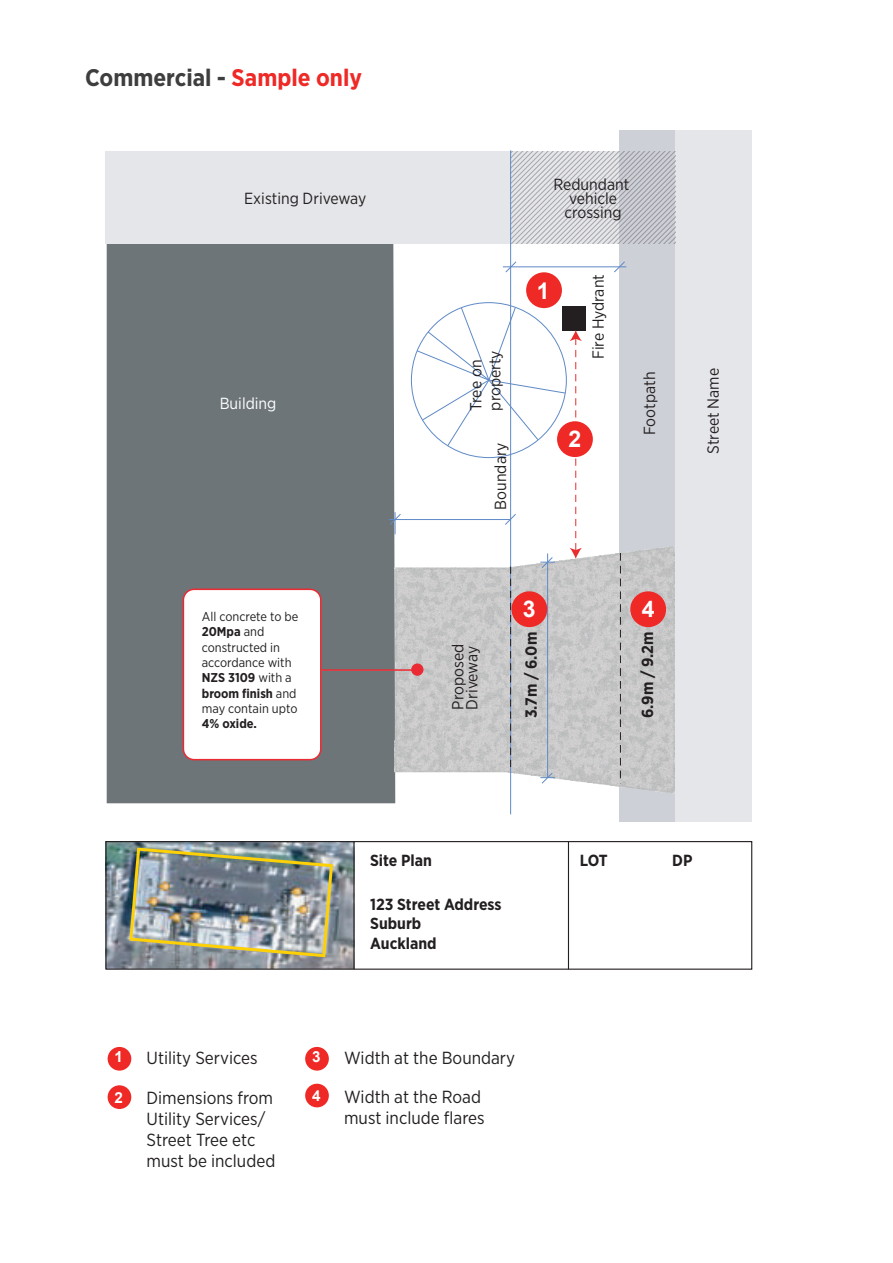
<style>
.page{position:relative;width:893px;height:1263px;background:#fff}
.page>*{position:absolute;margin:0;border:0;box-sizing:border-box;transform-origin:0 0}
.t1{font:700 24px "Gotham Narrow";color:#3e3e3f}
.t2{font:700 23.1px "Arial";color:#fff}
.t3{font:17.55px/21px "Gotham Narrow";color:#231f20}
.t4{font:16.05px/14.1px "Gotham Narrow";color:#231f20}
.t5{font:700 16.05px/19.4px "Gotham Narrow";color:#231f20}
.t6{font:16.05px "Gotham Narrow";color:#fff}
.t7{font:700 15.3px "Arial";color:#fff}
.t8{font:12.75px/15.3px "Gotham Narrow";color:#231f20}
.t9{font:700 12.75px "Gotham Narrow";color:#231f20}
.s1{color:#ee2926}
.s2{font-weight:700}
</style>
<div class="page">
<div style="left:107px;top:243px;width:288px;height:560px;background:#6e7579"></div>
<img style="left:107px;top:843px;width:246px;height:125px">
<div style="left:105px;top:151px;width:570px;height:92px;background:#e5e6ea"></div>
<div style="left:620px;top:131px;width:57px;height:691px;background:#ced0d8"></div>
<div style="left:676px;top:131px;width:76px;height:691px;background:#e5e6ea"></div>
<svg style="left:511px;top:151px;width:164px;height:92px"></svg>
<img style="left:340px;top:492px;width:336px;height:356px">
<svg style="left:394px;top:546px;width:280px;height:248px;fill:#c9c9c9"></svg>
<hr style="left:510px;top:150px;width:1px;height:664px;background:#5f8ac7">
<hr style="left:503px;top:266px;width:123px;height:1px;background:#5f8ac7">
<hr style="left:389px;top:519px;width:122px;height:1px;background:#5f8ac7">
<svg style="left:389px;top:512px;width:12px;height:22px"></svg>
<svg style="left:505px;top:261px;width:12px;height:12px"></svg>
<svg style="left:613px;top:261px;width:12px;height:12px"></svg>
<svg style="left:620px;top:553px;width:1px;height:231px"></svg>
<div style="left:563px;top:306px;width:23px;height:25px;background:#231f20"></div>
<div style="left:526px;top:272px;width:36px;height:36px;background:#ee2926;border-radius:50%"></div>
<div style="left:108px;top:1047px;width:23px;height:23px;background:#ee2926;border-radius:50%"></div>
<svg style="left:411px;top:302px;width:171px;height:482px"></svg>
<div style="left:557px;top:421px;width:36px;height:36px;background:#ee2926;border-radius:50%"></div>
<div style="left:511px;top:591px;width:36px;height:36px;background:#ee2926;border-radius:50%"></div>
<div style="left:630px;top:591px;width:36px;height:36px;background:#ee2926;border-radius:50%"></div>
<div style="left:183px;top:589px;width:138px;height:171px;background:#fff;border-radius:11px"></div>
<div style="left:183px;top:588px;width:139px;height:172px;border:2px solid #eb2b33;border-radius:11px"></div>
<hr style="left:321px;top:669px;width:98px;height:2px;background:#eb2b33">
<div style="left:411px;top:663px;width:12px;height:13px;background:#eb2b33;border-radius:50%"></div>
<div style="left:105px;top:841px;width:647px;height:129px;border:1px solid #231f20"></div>
<div style="left:305px;top:1047px;width:24px;height:23px;background:#ee2926;border-radius:50%"></div>
<div style="left:305px;top:1084px;width:24px;height:23px;background:#ee2926;border-radius:50%"></div>
<div style="left:108px;top:1085px;width:23px;height:24px;background:#ee2926;border-radius:50%"></div>
<hr style="left:568px;top:841px;width:1px;height:128px;background:#231f20">
<hr style="left:353px;top:841px;width:2px;height:128px;background:#231f20">
<img style="left:128px;top:846px;width:207px;height:113px">
<h1 class="t1" style="left:85px;top:62px;width:279px">Commercial - <span class="s1">Sample only</span></h1>
<p class="t4" style="left:244px;top:191px;width:124px">Existing Driveway</p>
<p class="t6" style="left:220px;top:393px;width:58px">Building</p>
<p class="t4" style="left:466px;top:410px;width:62px;line-height:19.4px;rotate:-90deg">Tree on property</p>
<p class="t4" style="left:493px;top:510px;width:69px;rotate:-90deg">Boundary</p>
<p class="t4" style="left:553px;top:177px;width:77px;text-align:center">Redundant vehicle crossing</p>
<h2 class="t2" style="left:537px;top:276px;width:14px">1</h2>
<p class="t4" style="left:591px;top:359px;width:87px;rotate:-90deg">Fire Hydrant</p>
<h2 class="t2" style="left:568px;top:424px;width:14px">2</h2>
<p class="t4" style="left:642px;top:435px;width:65px;rotate:-90deg">Footpath</p>
<p class="t8" style="left:202px;top:608px;width:98px">All concrete to be</p>
<h2 class="t2" style="left:523px;top:594px;width:14px">3</h2>
<h2 class="t2" style="left:642px;top:594px;width:14px">4</h2>
<p class="t8" style="left:202px;top:624px;width:97px"><span class="s2">20Mpa</span> and constructed in accordance with<br><span class="s2">NZS 3109</span> with a <span class="s2">broom finish</span> and may contain upto</p>
<p class="t9" style="left:202px;top:716px;width:57px">4% oxide.</p>
<p class="t5" style="left:521px;top:718px;width:88px;rotate:-90deg">3.7m / 6.0m</p>
<p class="t5" style="left:638px;top:718px;width:88px;rotate:-90deg">6.9m / 9.2m</p>
<p class="t4" style="left:450px;top:709px;width:67px;rotate:-90deg">Proposed<br>Driveway</p>
<p class="t4" style="left:706px;top:454px;width:88px;rotate:-90deg">Street Name</p>
<p class="t5" style="left:370px;top:850px;width:63px">Site Plan</p>
<p class="t5" style="left:370px;top:895px;width:133px">123 Street Address<br>Suburb<br>Auckland</p>
<p class="t7" style="left:115px;top:1047px;width:10px">1</p>
<p class="t3" style="left:147px;top:1047px;width:113px">Utility Services</p>
<p class="t7" style="left:312px;top:1047px;width:10px">3</p>
<p class="t3" style="left:344px;top:1047px;width:172px">Width at the Boundary</p>
<p class="t7" style="left:312px;top:1086px;width:10px">4</p>
<p class="t3" style="left:344px;top:1085px;width:142px">Width at the Road must include flares</p>
<p class="t7" style="left:115px;top:1087px;width:10px">2</p>
<p class="t3" style="left:147px;top:1087px;width:130px">Dimensions from<br>Utility Services/<br>Street Tree etc must be included</p>
<p class="t5" style="left:580px;top:850px;width:29px">LOT</p>
<p class="t5" style="left:672px;top:850px;width:22px">DP</p>
</div>
